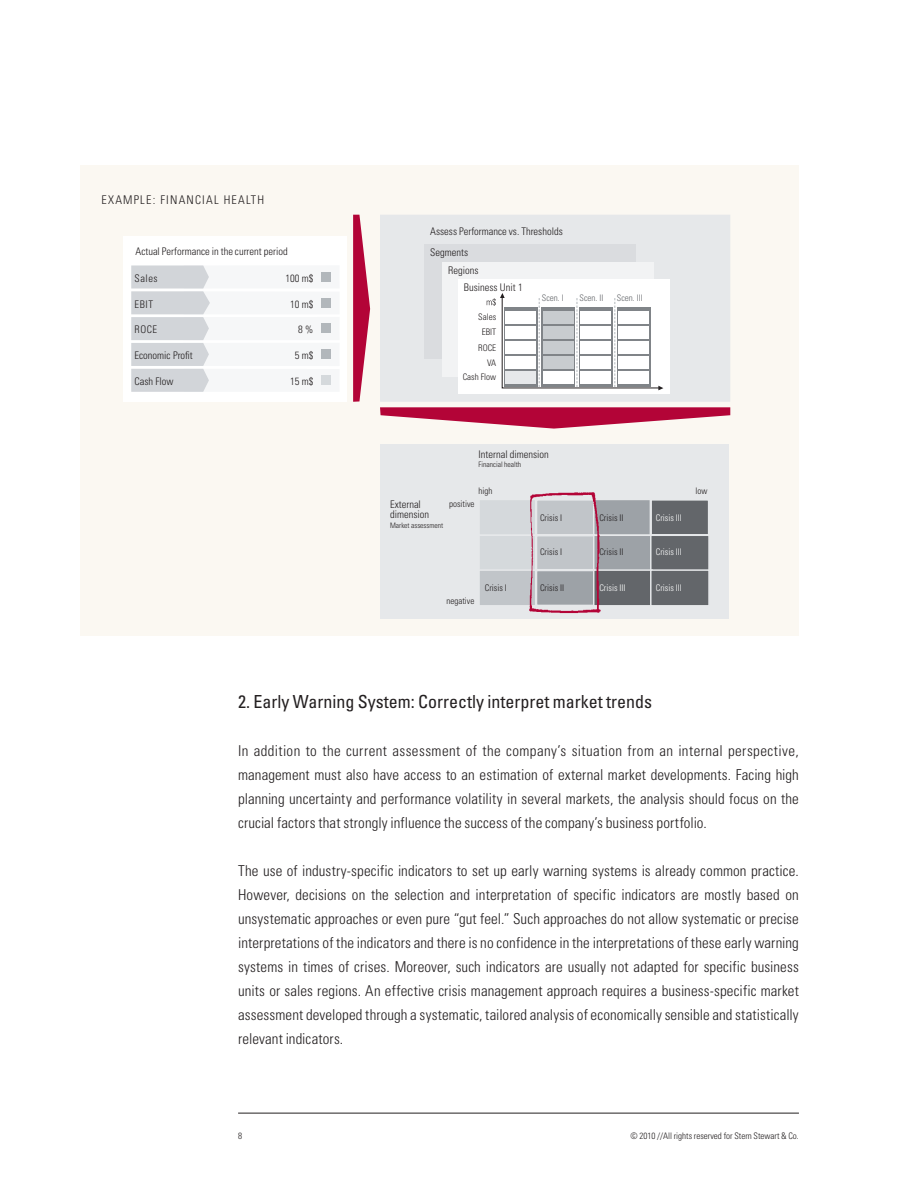
<style>
.page{position:relative;width:918px;height:1188px;background:#fff}
.page>*{position:absolute;margin:0;border:0;box-sizing:border-box;transform-origin:0 0}
.t1{font:condensed 18px "Univers LT";color:#231f20}
.t2{font:300 condensed 15px/24px "Univers LT";letter-spacing:.01em;color:#231f20;text-align:justify}
.t3{font:300 condensed 12px "Univers LT";letter-spacing:.1em;color:#231f20}
.t4{font:300 condensed 10.5px/9.8px "Univers LT";color:#231f20}
.t5{font:300 condensed 9.15px "Univers LT";color:#231f20}
.t6{font:300 condensed 9.15px "Univers LT";color:#fff}
.t7{font:300 condensed 9px/14.5px "Univers LT";color:#231f20;text-align:right}
.t8{font:300 condensed 9px "Univers LT";color:#63666a}
.t9{font:300 condensed 7.5px "Univers LT";color:#231f20}
</style>
<div class="page">
<hr style="left:238px;top:1113px;width:561px;height:1px;background:#231f20">
<div style="left:80px;top:166px;width:719px;height:470px;background:#fbf8f2"></div>
<div style="left:380px;top:215px;width:350px;height:187px;background:#e6e8ea"></div>
<div style="left:424px;top:244px;width:211px;height:115px;background:#dadcdf"></div>
<div style="left:442px;top:262px;width:211px;height:115px;background:#f2f3f4"></div>
<div style="left:458px;top:279px;width:212px;height:114px;background:#fff"></div>
<div style="left:123px;top:236px;width:224px;height:166px;background:#fff"></div>
<svg style="left:131px;top:265px;width:200px;height:127px"></svg>
<svg style="left:353px;top:215px;width:17px;height:187px"></svg>
<svg style="left:380px;top:407px;width:350px;height:22px"></svg>
<div style="left:380px;top:444px;width:349px;height:175px;background:#e6e8ea"></div>
<div style="left:478px;top:499px;width:60px;height:37px;background:#d5d9dc;border:2px solid #e6e8ea"></div>
<div style="left:478px;top:535px;width:60px;height:37px;background:#d5d9dc;border:2px solid #e6e8ea"></div>
<div style="left:593px;top:499px;width:60px;height:37px;background:#9da2a7;border:2px solid #e6e8ea"></div>
<div style="left:650px;top:498px;width:60px;height:38px;background:#63666a;border:2px solid #e6e8ea"></div>
<div style="left:593px;top:535px;width:60px;height:37px;background:#9da2a7;border:2px solid #e6e8ea"></div>
<div style="left:650px;top:535px;width:60px;height:37px;background:#63666a;border:2px solid #e6e8ea"></div>
<div style="left:478px;top:569px;width:60px;height:38px;background:#c1c5c9;border:2px solid #e6e8ea"></div>
<div style="left:593px;top:569px;width:60px;height:38px;background:#63666a;border:2px solid #e6e8ea"></div>
<div style="left:650px;top:569px;width:60px;height:38px;background:#63666a;border:2px solid #e6e8ea"></div>
<img style="left:526px;top:492px;width:77px;height:122px">
<div style="left:321px;top:272px;width:10px;height:9px;background:#b2b7bb"></div>
<div style="left:321px;top:298px;width:10px;height:9px;background:#b2b7bb"></div>
<div style="left:321px;top:323px;width:10px;height:9px;background:#b2b7bb"></div>
<div style="left:321px;top:350px;width:10px;height:9px;background:#b2b7bb"></div>
<div style="left:321px;top:376px;width:10px;height:9px;background:#d5d9dc"></div>
<svg style="left:487px;top:293px;width:176px;height:97px"></svg>
<p class="t3" style="left:102px;top:193px;width:23px">Examp</p>
<p class="t3" style="left:140px;top:193px;width:92px">le: Financial hea</p>
<p class="t3" style="left:246px;top:193px;width:12px">lth</p>
<p class="t4" style="left:136px;top:246px;width:154px">Actual Performance in the current period</p>
<p class="t4" style="left:135px;top:273px;width:25px">Sales</p>
<p class="t4" style="left:135px;top:299px;width:20px">EBIT</p>
<p class="t4" style="left:135px;top:325px;width:24px">ROCE</p>
<p class="t4" style="left:135px;top:351px;width:60px">Economic Profit</p>
<p class="t4" style="left:135px;top:376px;width:41px">Cash Flow</p>
<p class="t4" style="left:285px;top:273px;width:29px">100 m$</p>
<p class="t4" style="left:290px;top:299px;width:25px">10 m$</p>
<p class="t4" style="left:298px;top:325px;width:17px">8 %</p>
<p class="t4" style="left:295px;top:351px;width:20px">5 m$</p>
<p class="t4" style="left:290px;top:376px;width:25px">15 m$</p>
<p class="t4" style="left:430px;top:226px;width:134px">Assess Performance vs. Thresholds</p>
<p class="t4" style="left:430px;top:248px;width:39px">Segments</p>
<p class="t4" style="left:464px;top:283px;width:60px">Business Unit 1</p>
<p class="t4" style="left:448px;top:265px;width:32px">Regions</p>
<p class="t7" style="left:478px;top:310px;width:19px">Sales</p>
<p class="t7" style="left:482px;top:325px;width:16px">EBIT</p>
<p class="t7" style="left:478px;top:340px;width:19px">ROCE</p>
<p class="t7" style="left:463px;top:355px;width:35px">VA<br>Cash Flow</p>
<p class="t8" style="left:542px;top:293px;width:23px">Scen. I</p>
<p class="t8" style="left:580px;top:293px;width:25px">Scen. II</p>
<p class="t8" style="left:617px;top:293px;width:27px">Scen. III</p>
<p class="t4" style="left:479px;top:449px;width:72px">Internal dimension</p>
<p class="t9" style="left:479px;top:460px;width:44px">Financial health</p>
<p class="t7" style="left:479px;top:483px;width:15px">high</p>
<p class="t7" style="left:696px;top:483px;width:13px">low</p>
<p class="t7" style="left:449px;top:496px;width:27px">positive</p>
<p class="t4" style="left:390px;top:500px;width:41px">External dimension</p>
<p class="t9" style="left:390px;top:521px;width:55px">Market assessment</p>
<p class="t5" style="left:540px;top:512px;width:24px">Crisis I</p>
<p class="t5" style="left:540px;top:547px;width:24px">Crisis I</p>
<p class="t7" style="left:446px;top:594px;width:29px">negative</p>
<p class="t5" style="left:485px;top:582px;width:24px">Crisis I</p>
<p class="t5" style="left:540px;top:582px;width:26px">Crisis II</p>
<p class="t5" style="left:599px;top:512px;width:26px">Crisis II</p>
<p class="t5" style="left:599px;top:547px;width:26px">Crisis II</p>
<p class="t6" style="left:599px;top:582px;width:28px">Crisis III</p>
<p class="t6" style="left:656px;top:512px;width:28px">Crisis III</p>
<p class="t6" style="left:656px;top:547px;width:28px">Crisis III</p>
<p class="t6" style="left:656px;top:582px;width:28px">Crisis III</p>
<p class="t1" style="left:238px;top:690px;width:416px">2. Early Warning System: Correctly interpret market trends</p>
<p class="t2" style="left:238px;top:739px;width:562px">In addition to the current assessment of the company’s situation from an internal perspective, management must also have access to an estimation of external market developments. Facing high planning uncertainty and performance volatility in several markets, the analysis should focus on the crucial factors that strongly influence the success of the company’s business portfolio.</p>
<p class="t2" style="left:238px;top:859px;width:562px">The use of industry-specific indicators to set up early warning systems is already common practice.<br>However, decisions on the selection and interpretation of specific indicators are mostly based on unsystematic approaches or even pure “gut feel.” Such approaches do not allow systematic or precise interpretations of the indicators and there is no confidence in the interpretations of these early warning systems in times of crises. Moreover, such indicators are usually not adapted for specific business units or sales regions. An effective crisis management approach requires a business-specific market assessment developed through a systematic, tailored analysis of economically sensible and statistically relevant indicators.</p>
<p class="t7" style="left:238px;top:1129px;width:5px">8</p>
<p class="t7" style="left:631px;top:1129px;width:170px">© 2010 //All rights reserved for Stern Stewart &amp; Co.</p>
</div>
